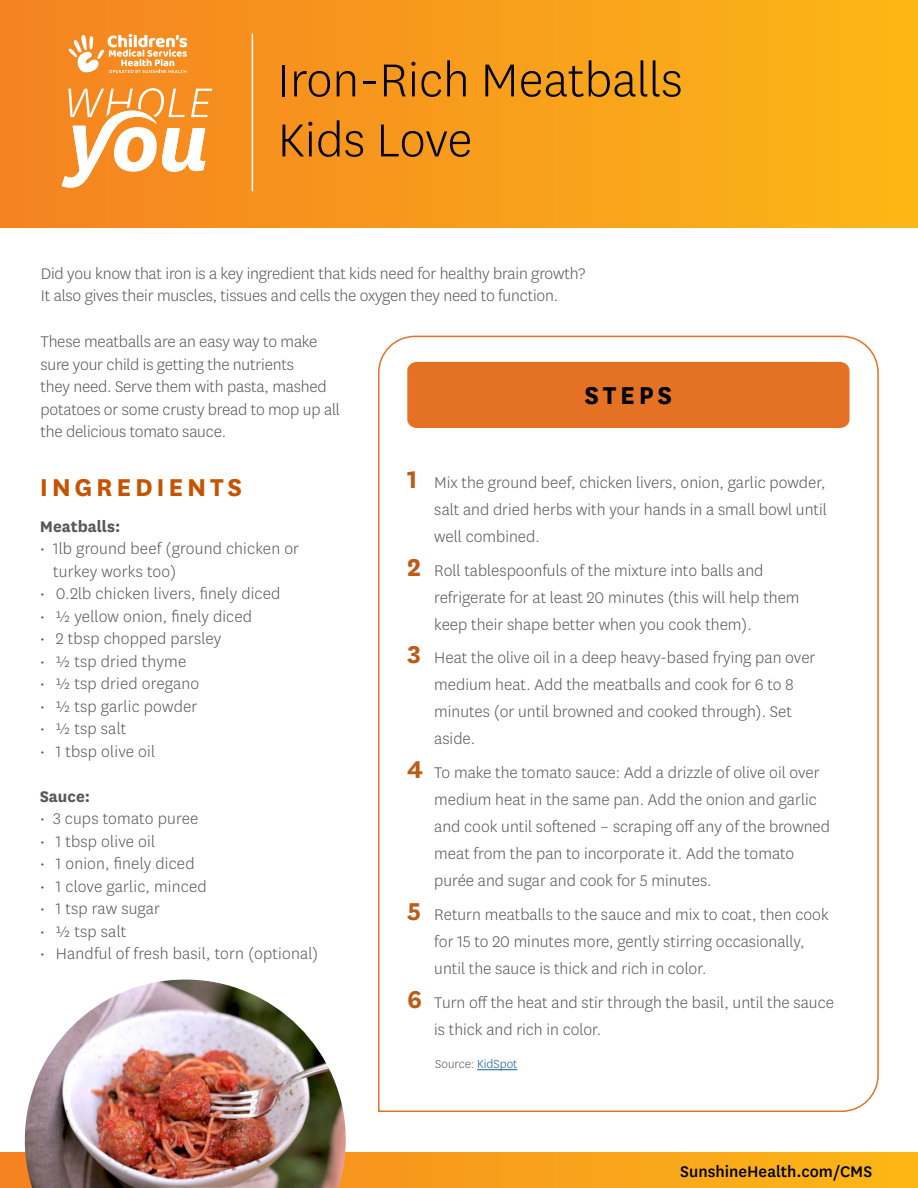
<style>
.page{position:relative;width:918px;height:1188px;background:#fff}
.page>*{position:absolute;margin:0;border:0;box-sizing:border-box;transform-origin:0 0}
.t1{font:300 54px/60px "Centene Sans";color:#000}
.t2{font:700 28.5px "Centene Sans";letter-spacing:.13em;color:#c65300}
.t3{font:700 28.5px "Centene Sans";letter-spacing:.13em;color:#000}
.t4{font:300 18px/27px "Centene Sans";color:#57585a}
.t5{font:500 18px "Centene Sans";color:#000}
.t6{font:700 18px "Centene Sans";color:#57585a}
.t7{font:300 13.5px "Centene Sans";color:#57585a}
.s1{color:#58595b}
.s2{font-weight:700;font-size:28.5px;color:#bb5c19}
.s3{color:#175d9e}
</style>
<div class="page">
<svg style="left:0;top:1153px;width:918px;height:35px;background:#f8a41a"></svg>
<div style="left:0;top:0;width:918px;height:228px;background:linear-gradient(to right,#f48221,#fbb617)"></div>
<svg style="left:62px;top:88px;width:150px;height:100px"></svg>
<hr style="left:252px;top:34px;width:1px;height:157px;background:#fff">
<svg style="left:68px;top:34px;width:119px;height:39px"></svg>
<svg style="left:378px;top:335px;width:501px;height:777px"></svg>
<div style="left:407px;top:361px;width:443px;height:68px;background:#e57124"></div>
<hr style="left:477px;top:1069px;width:40px;height:1px;background:#175d9e">
<img style="left:25px;top:980px;width:321px;height:208px">
<h2 class="t1" style="left:278px;top:48px;width:406px">Iron-Rich Meatballs<br>Kids Love</h2>
<p class="t4" style="left:41px;top:261px;width:546px;line-height:22.5px">Did you know that iron is a key ingredient that kids need for healthy brain growth?<br>It also gives their muscles, tissues and cells the oxygen they need to function.</p>
<p class="t4" style="left:41px;top:330px;width:301px;line-height:22.5px">These meatballs are an easy way to make sure your child is getting the nutrients<br>they need. Serve them with pasta, mashed potatoes or some crusty bread to mop up all the delicious tomato sauce.</p>
<h3 class="t2" style="left:40px;top:467px;width:204px">INGREDIENTS</h3>
<h4 class="t6" style="left:40px;top:513px;width:82px">Meatballs:</h4>
<p class="t4" style="left:53px;top:537px;width:248px;line-height:22.5px;text-indent:-13px">• 1lb ground beef (ground chicken or turkey works too)</p>
<p class="t4" style="left:40px;top:580px;width:242px">• 0.2lb chicken livers, finely diced</p>
<p class="t4" style="left:40px;top:602px;width:214px">• ½ yellow onion, finely diced</p>
<p class="t4" style="left:40px;top:625px;width:183px">• 2 tbsp chopped parsley</p>
<p class="t4" style="left:40px;top:647px;width:148px">• ½ tsp dried thyme</p>
<p class="t4" style="left:40px;top:670px;width:161px">• ½ tsp dried oregano</p>
<p class="t4" style="left:40px;top:692px;width:159px">• ½ tsp garlic powder</p>
<p class="t4" style="left:40px;top:715px;width:88px">• ½ tsp salt</p>
<p class="t4" style="left:40px;top:737px;width:117px">• 1 tbsp olive oil</p>
<h4 class="t6" style="left:40px;top:783px;width:52px">Sauce:</h4>
<p class="t4" style="left:40px;top:805px;width:160px"><span class="s1">• 3 cup</span>s tomato puree</p>
<p class="t4" style="left:40px;top:827px;width:117px">• 1 tbsp olive oil</p>
<p class="t4" style="left:40px;top:850px;width:156px">• 1 onion, finely diced</p>
<p class="t4" style="left:40px;top:872px;width:169px">• 1 clove garlic, minced</p>
<p class="t4" style="left:40px;top:895px;width:122px">• 1 tsp raw sugar</p>
<p class="t4" style="left:40px;top:917px;width:88px">• ½ tsp salt</p>
<p class="t4" style="left:40px;top:940px;width:280px">• Handful of fresh basil, torn (optional)</p>
<h3 class="t3" style="left:584px;top:375px;width:89px">STEPS</h3>
<p class="t4" style="left:434px;top:468px;width:394px;text-align:justify;text-indent:-27px"><span class="s2">1</span> Mix the ground beef, chicken livers, onion, garlic powder, salt and dried herbs with your hands in a small bowl until well combined.</p>
<p class="t4" style="left:434px;top:556px;width:367px;text-indent:-27px"><span class="s2">2</span> Roll tablespoonfuls of the mixture into balls and refrigerate for at least 20 minutes (this will help them keep their shape better when you cook them).</p>
<p class="t4" style="left:434px;top:644px;width:383px;text-indent:-27px"><span class="s2">3</span> Heat the olive oil in a deep heavy-based frying pan over medium heat. Add the meatballs and cook for 6 to 8 minutes (or until browned and cooked through). Set aside.</p>
<p class="t4" style="left:434px;top:759px;width:397px;text-indent:-27px"><span class="s2">4</span> To make the tomato sauce: Add a drizzle of olive oil over medium heat in the same pan. Add the onion and garlic and cook until softened – scraping off any of the browned meat from the pan to incorporate it. Add the tomato purée and sugar and cook for 5 minutes.</p>
<p class="t4" style="left:434px;top:900px;width:396px;text-indent:-27px"><span class="s2">5</span> Return meatballs to the sauce and mix to coat, then cook for 15 to 20 minutes more, gently stirring occasionally, until the sauce is thick and rich in color.</p>
<p class="t4" style="left:434px;top:988px;width:401px;text-indent:-27px"><span class="s2">6</span> Turn off the heat and stir through the basil, until the sauce is thick and rich in color.</p>
<p class="t7" style="left:435px;top:1056px;width:84px">Source: <span class="s3">KidSpot</span></p>
<p class="t5" style="left:680px;top:1159px;width:193px">SunshineHealth.com/CMS</p>
</div>
